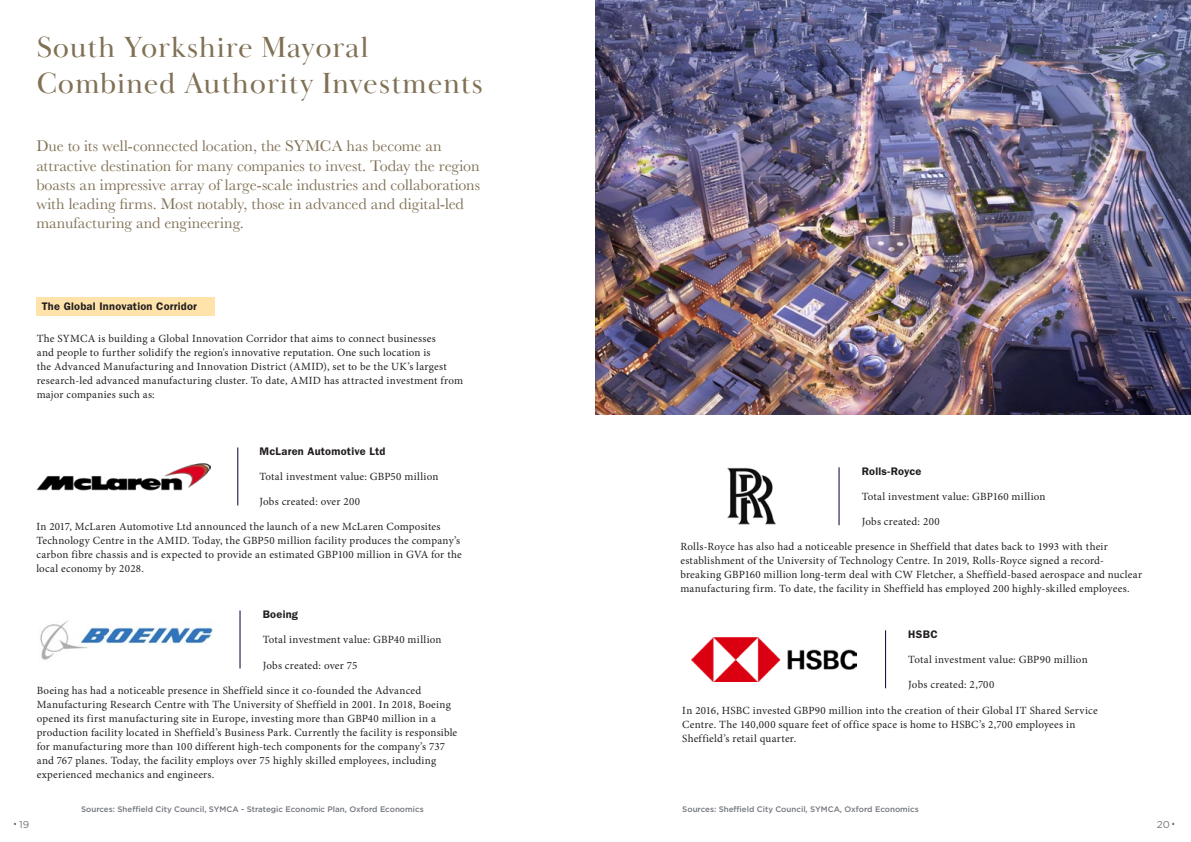
<style>
.page{position:relative;width:1191px;height:842px;background:#fff}
.page>*{position:absolute;margin:0;border:0;box-sizing:border-box;transform-origin:0 0}
.Title_mini{font:30px/36px "Baskerville Display PT";letter-spacing:.025em;color:#807155}
.Highlight_Text{font:16px/19.2px "Baskerville";color:#807155}
.Body_Text{font:11px/14px "Minion Pro";letter-spacing:.02em;color:#231f20}
.Body_Text-2{font:600 11px "ITC Franklin Gothic Std";letter-spacing:.02em;color:#231f20}
.t1{font:10px "Gotham";color:#72767c}
.t2{font:500 8px "Gotham";color:#72767c}
</style>
<div class="page">
<hr style="left:237px;top:447px;width:1px;height:58px;background:#000037">
<img style="left:37px;top:463px;width:174px;height:28px">
<div style="left:36px;top:297px;width:179px;height:19px;background:#ffe3ab"></div>
<hr style="left:239px;top:610px;width:1px;height:58px;background:#000037">
<img style="left:40px;top:620px;width:173px;height:40px">
<hr style="left:885px;top:630px;width:1px;height:58px;background:#000037">
<img style="left:692px;top:637px;width:164px;height:44px">
<hr style="left:838px;top:467px;width:1px;height:58px;background:#000037">
<img style="left:727px;top:467px;width:49px;height:58px">
<img style="left:595px;top:0;width:596px;height:415px">
<p class="Title_mini" style="left:37px;top:30px;width:447px">South Yorkshire Mayoral<br>Combined Authority Investments</p>
<p class="Highlight_Text" style="left:36px;top:137px;width:445px">Due to its well-connected location, the SYMCA has become an attractive destination for many companies to invest. Today the region boasts an impressive array of large-scale industries and collaborations with leading firms. Most notably, those in advanced and digital-led manufacturing and engineering.</p>
<p class="Body_Text-2" style="left:42px;top:300px;width:157px">The Global Innovation Corridor</p>
<p class="Body_Text" style="left:37px;top:331px;width:428px">The SYMCA is building a Global Innovation Corridor that aims to connect businesses<br>and people to further solidify the region's innovative reputation. One such location is<br>the Advanced Manufacturing and Innovation District (AMID), set to be the UK’s largest research-led advanced manufacturing cluster. To date, AMID has attracted investment from major companies such as:</p>
<p class="Body_Text-2" style="left:259px;top:445px;width:127px">McLaren Automotive Ltd</p>
<p class="Body_Text" style="left:259px;top:470px;width:180px">Total investment value: GBP50 million</p>
<p class="Body_Text" style="left:259px;top:495px;width:102px">Jobs created: over 200</p>
<p class="Body_Text" style="left:36px;top:520px;width:427px">In 2017, McLaren Automotive Ltd announced the launch of a new McLaren Composites Technology Centre in the AMID. Today, the GBP50 million facility produces the company’s carbon fibre chassis and is expected to provide an estimated GBP100 million in GVA for the local economy by 2028.</p>
<p class="Body_Text-2" style="left:263px;top:608px;width:37px">Boeing</p>
<p class="Body_Text" style="left:263px;top:633px;width:180px">Total investment value: GBP40 million</p>
<p class="Body_Text" style="left:263px;top:658px;width:96px">Jobs created: over 75</p>
<p class="Body_Text" style="left:37px;top:684px;width:422px">Boeing has had a noticeable presence in Sheffield since it co-founded the Advanced Manufacturing Research Centre with The University of Sheffield in 2001. In 2018, Boeing opened its first manufacturing site in Europe, investing more than GBP40 million in a production facility located in Sheffield’s Business Park. Currently the facility is responsible for manufacturing more than 100 different high-tech components for the company’s 737 and 767 planes. Today, the facility employs over 75 highly skilled employees, including experienced mechanics and engineers.</p>
<p class="Body_Text-2" style="left:861px;top:465px;width:61px">Rolls-Royce</p>
<p class="Body_Text" style="left:861px;top:490px;width:185px">Total investment value: GBP160 million</p>
<p class="Body_Text" style="left:861px;top:515px;width:79px">Jobs created: 200</p>
<p class="Body_Text" style="left:680px;top:540px;width:463px">Rolls-Royce has also had a noticeable presence in Sheffield that dates back to 1993 with their establishment of the University of Technology Centre. In 2019, Rolls-Royce signed a record&shy;breaking GBP160 million long-term deal with CW Fletcher, a Sheffield-based aerospace and nuclear manufacturing firm. To date, the facility in Sheffield has employed 200 highly-skilled employees.</p>
<p class="Body_Text-2" style="left:908px;top:628px;width:31px">HSBC</p>
<p class="Body_Text" style="left:908px;top:653px;width:181px">Total investment value: GBP90 million</p>
<p class="Body_Text" style="left:908px;top:678px;width:88px">Jobs created: 2,700</p>
<p class="Body_Text" style="left:682px;top:703px;width:417px">In 2016, HSBC invested GBP90 million into the creation of their Global IT Shared Service<br>Centre. The 140,000 square feet of office space is home to HSBC’s 2,700 employees in<br>Sheffield’s retail quarter.</p>
<p class="t2" style="left:81px;top:804px;width:344px">Sources: Sheffield City Council, SYMCA - Strategic Economic Plan, Oxford Economics</p>
<p class="t2" style="left:682px;top:804px;width:238px">Sources: Sheffield City Council, SYMCA, Oxford Economics</p>
<p class="t1" style="left:19px;top:817px;width:12px">19</p>
<p class="t1" style="left:1156px;top:817px;width:15px">20</p>
</div>
